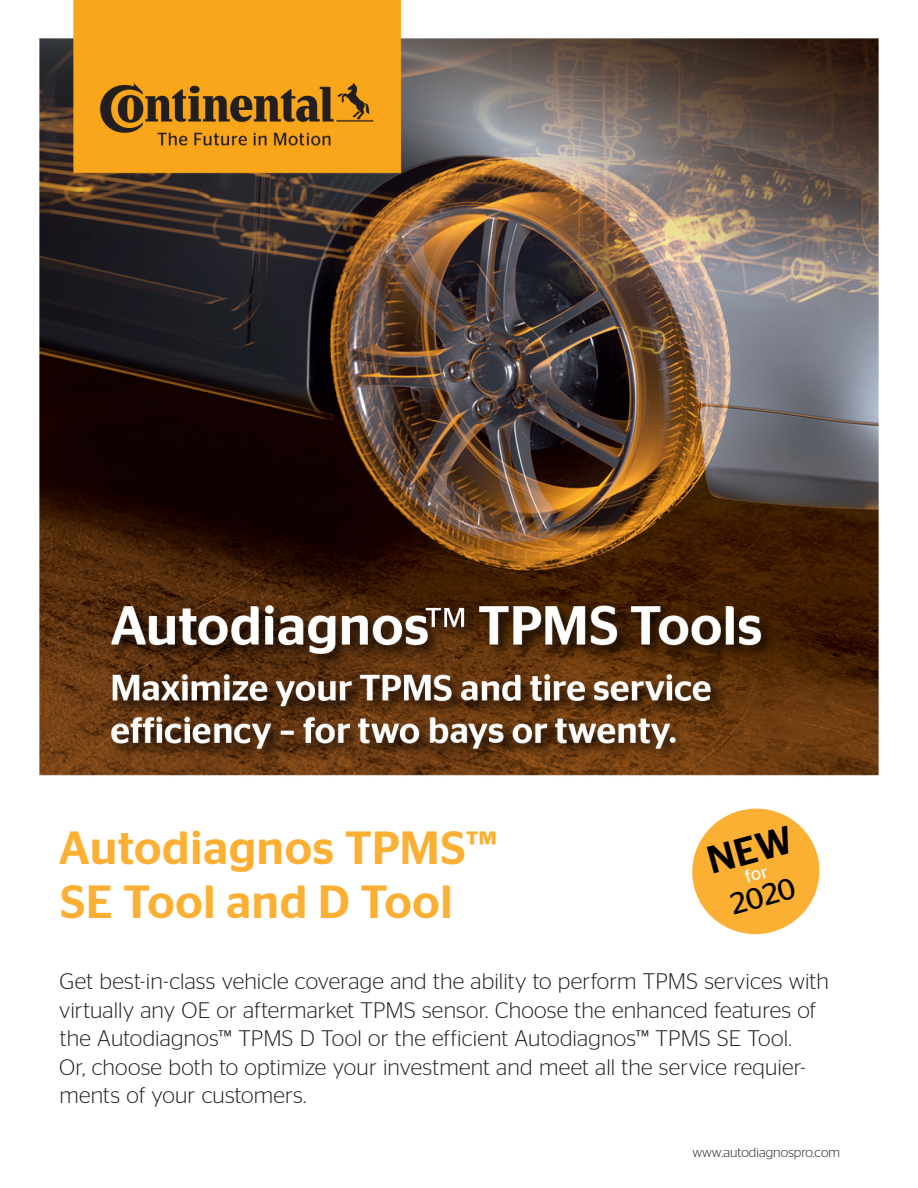
<style>
.page{position:relative;width:918px;height:1188px;background:#fff}
.page>*{position:absolute;margin:0;border:0;box-sizing:border-box;transform-origin:0 0}
.Headline_35pt{font:500 46.5px "Continental Stag Sans";letter-spacing:.015em;color:#fbb034}
.t1{font:30px "Continental Stag Sans";color:#000}
.Paragraph_Style_2{font:300 22.5px/28.5px "Continental Stag Sans";letter-spacing:.005em;color:#231f20}
.t2{font:300 13.5px "Continental Stag Sans";color:#231f20}
</style>
<div class="page">
<img style="left:39px;top:1px;width:840px;height:775px">
<svg style="left:692px;top:808px;width:128px;height:127px"></svg>
<p class="Headline_35pt" style="left:59px;top:821px;width:440px">Autodiagnos TPMS™</p>
<p class="Headline_35pt" style="left:61px;top:875px;width:394px">SE Tool and D Tool</p>
<p class="t1" style="left:725px;top:889px;width:69px;rotate:-16deg">2020</p>
<p class="Paragraph_Style_2" style="left:59px;top:967px;width:771px">Get best-in-class vehicle coverage and the ability to perform TPMS services with virtually any OE or aftermarket TPMS sensor. Choose the enhanced features of the Autodiagnos™ TPMS D Tool or the efficient Autodiagnos™ TPMS SE Tool.</p>
<p class="Paragraph_Style_2" style="left:59px;top:1052px;width:748px">Or, choose both to optimize your investment and meet all the service requier&shy;ments of your customers.</p>
<p class="t2" style="left:692px;top:1145px;width:149px">www.autodiagnospro.com</p>
</div>
